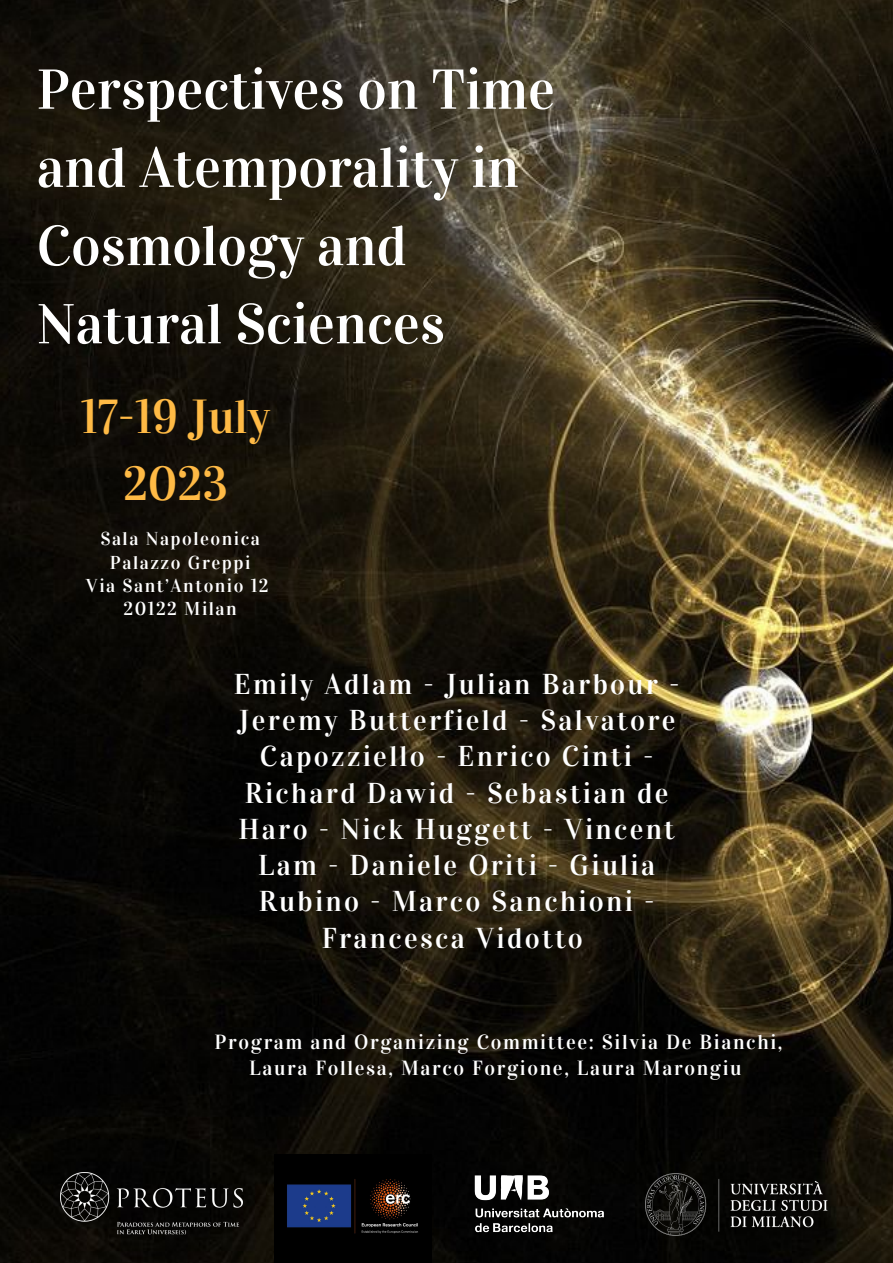
<style>
.page{position:relative;width:893px;height:1263px;background:#fff}
.page>*{position:absolute;margin:0;border:0;box-sizing:border-box;transform-origin:0 0}
.t1{font:56.25px/78.2px "Vidaloka";color:#fff}
.t2{font:47.47px/66.4px "Vidaloka";color:#ffba45;text-align:center}
.t3{font:28.65px/36.2px "Vidaloka";letter-spacing:.08em;color:#fff;text-align:center}
.t4{font:20.4px/25.9px "Vidaloka";letter-spacing:.08em;color:#fff;text-align:center}
.t5{font:18.6px "Vidaloka";letter-spacing:.08em;color:#fff}
</style>
<div class="page">
<img style="left:0;top:0;width:893px;height:1263px">
<img style="left:646px;top:1174px;width:181px;height:61px">
<img style="left:61px;top:1173px;width:181px;height:61px">
<img style="left:431px;top:1154px;width:214px;height:99px">
<img style="left:274px;top:1154px;width:157px;height:109px">
<p class="t1" style="left:37px;top:51px;width:520px">Perspectives on Time and Atemporality in<br>Cosmology and<br>Natural Sciences</p>
<p class="t2" style="left:81px;top:384px;width:191px">17-19 July<br>2023</p>
<p class="t5" style="left:100px;top:528px;width:161px">Sala Napoleonica</p>
<p class="t5" style="left:110px;top:551px;width:142px">Palazzo Greppi</p>
<p class="t5" style="left:86px;top:575px;width:184px">Via Sant’Antonio 12</p>
<p class="t5" style="left:124px;top:598px;width:115px">20122 Milan</p>
<p class="t3" style="left:234px;top:666px;width:447px">Emily Adlam - Julian Barbour -<br>Jeremy Butterfield - Salvatore<br>Capozziello - Enrico Cinti -<br>Richard Dawid - Sebastian de<br>Haro - Nick Huggett - Vincent<br>Lam - Daniele Oriti - Giulia<br>Rubino - Marco Sanchioni -<br>Francesca Vidotto</p>
<p class="t4" style="left:215px;top:1029px;width:569px">Program and Organizing Committee: Silvia De Bianchi,<br>Laura Follesa, Marco Forgione, Laura Marongiu</p>
</div>
